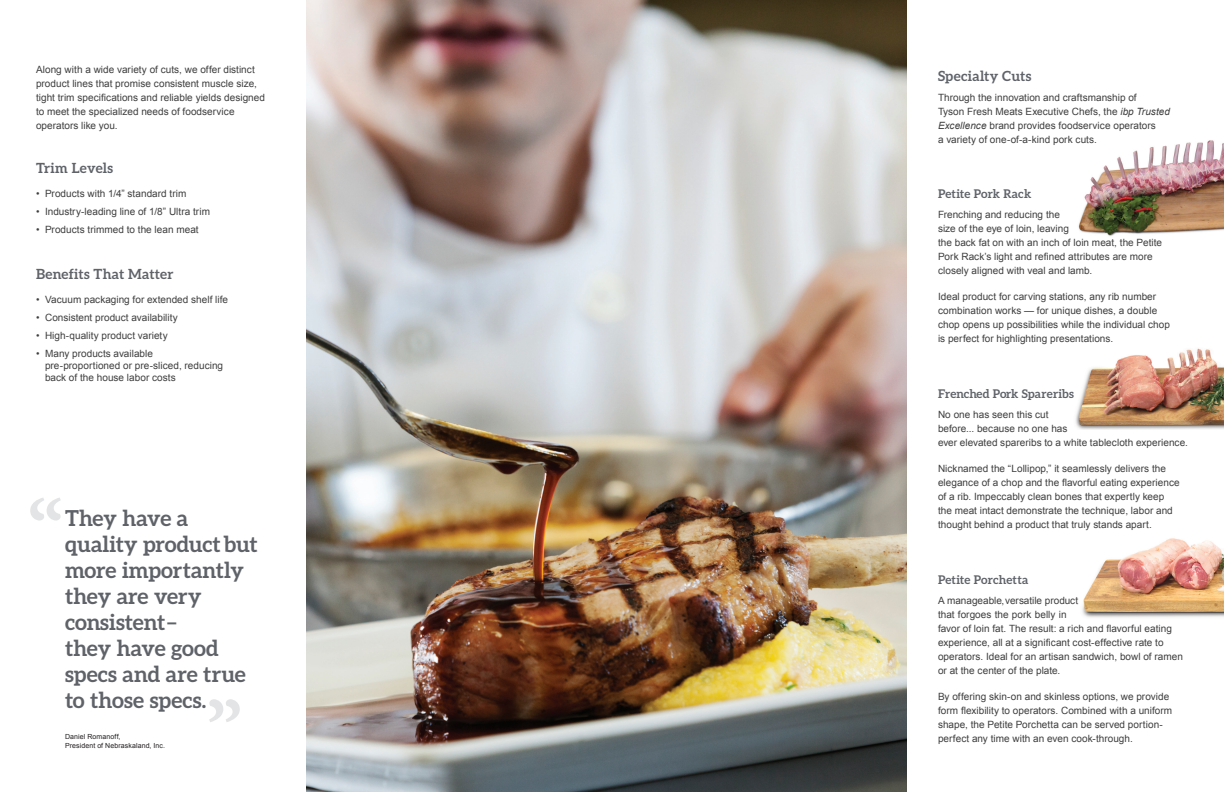
<style>
.page{position:relative;width:1224px;height:792px;background:#fff}
.page>*{position:absolute;margin:0;border:0;box-sizing:border-box;transform-origin:0 0}
.t1{font:700 80.8px "Minion Pro";color:#e3e4e5}
.callouts{font:700 22px/26px "Aleo";letter-spacing:-.005em;color:#5f6369}
.s2{font:700 14px "Aleo";letter-spacing:.02em;color:#5f6369}
.timeline{font:700 14px "Aleo";letter-spacing:.02em;color:#5f6369}
.s3{font:700 12px "Aleo";letter-spacing:.005em;color:#5f6369}
.body{font:10px/14px "Arial";letter-spacing:.005em;color:#3e3e3f}
.timeline-2{font:10px/14px "Arial";letter-spacing:.005em;color:#3e3e3f}
.copy{font:7px "Arial";letter-spacing:.015em;color:#231f20}
.s1{font-style:italic}
</style>
<div class="page">
<img style="left:1082px;top:538px;width:142px;height:80px">
<img style="left:306px;top:0;width:601px;height:792px">
<img style="left:1075px;top:348px;width:149px;height:81px">
<img style="left:1078px;top:140px;width:146px;height:96px">
<p class="timeline-2" style="left:36px;top:63px;width:231px">Along with a wide variety of cuts, we offer distinct product lines that promise consistent muscle size, tight trim specifications and reliable yields designed to meet the specialized needs of foodservice operators like you.</p>
<p class="timeline" style="left:36px;top:160px;width:79px">Trim Levels</p>
<p class="body" style="left:36px;top:187px;width:152px">• Products with 1/4” standard trim</p>
<p class="body" style="left:36px;top:205px;width:176px">• Industry-leading line of 1/8” Ultra trim</p>
<p class="body" style="left:36px;top:223px;width:164px">• Products trimmed to the lean meat</p>
<p class="s2" style="left:36px;top:266px;width:139px">Benefits That Matter</p>
<p class="body" style="left:36px;top:293px;width:194px">• Vacuum packaging for extended shelf life</p>
<p class="body" style="left:36px;top:311px;width:143px">• Consistent product availability</p>
<p class="body" style="left:36px;top:329px;width:133px">• High-quality product variety</p>
<p class="body" style="left:45px;top:348px;width:180px;line-height:12px;text-indent:-9px">• Many products available pre-proportioned or pre-sliced, reducing back of the house labor costs</p>
<p class="t1" style="left:28px;top:473px;width:37px">“</p>
<p class="callouts" style="left:65px;top:504px;width:194px">They have a quality product but more importantly they are very consistent–<br>they have good specs and are true to those specs.</p>
<p class="t1" style="left:206px;top:674px;width:37px">”</p>
<p class="copy" style="left:65px;top:732px;width:57px">Daniel Romanoff,</p>
<p class="copy" style="left:65px;top:741px;width:102px">President of Nebraskaland, Inc.</p>
<p class="s2" style="left:938px;top:68px;width:95px">Specialty Cuts</p>
<p class="body" style="left:938px;top:91px;width:233px">Through the innovation and craftsmanship of<br>Tyson Fresh Meats Executive Chefs, the <span class="s1">ibp Trusted Excellence</span> brand provides foodservice operators<br>a variety of one-of-a-kind pork cuts.</p>
<p class="s3" style="left:938px;top:187px;width:95px">Petite Pork Rack</p>
<p class="body" style="left:938px;top:208px;width:226px">Frenching and reducing the<br>size of the eye of loin, leaving<br>the back fat on with an inch of loin meat, the Petite Pork Rack’s light and refined attributes are more closely aligned with veal and lamb.</p>
<p class="body" style="left:938px;top:290px;width:234px">Ideal product for carving stations, any rib number combination works — for unique dishes, a double chop opens up possibilities while the individual chop is perfect for highlighting presentations.</p>
<p class="s3" style="left:938px;top:387px;width:137px">Frenched Pork Spareribs</p>
<p class="body" style="left:938px;top:408px;width:252px">No one has seen this cut<br>before... because no one has<br>ever elevated spareribs to a white tablecloth experience.</p>
<p class="body" style="left:938px;top:462px;width:243px">Nicknamed the “Lollipop,” it seamlessly delivers the elegance of a chop and the flavorful eating experience of a rib. Impeccably clean bones that expertly keep the meat intact demonstrate the technique, labor and thought behind a product that truly stands apart.</p>
<p class="s3" style="left:938px;top:573px;width:92px">Petite Porchetta</p>
<p class="body" style="left:938px;top:594px;width:247px">A manageable, versatile product<br>that forgoes the pork belly in<br>favor of loin fat. The result: a rich and flavorful eating experience, all at a significant cost-effective rate to operators. Ideal for an artisan sandwich, bowl of ramen or at the center of the plate.</p>
<p class="body" style="left:938px;top:690px;width:236px">By offering skin-on and skinless options, we provide form flexibility to operators. Combined with a uniform shape, the Petite Porchetta can be served portion&shy;perfect any time with an even cook-through.</p>
</div>
